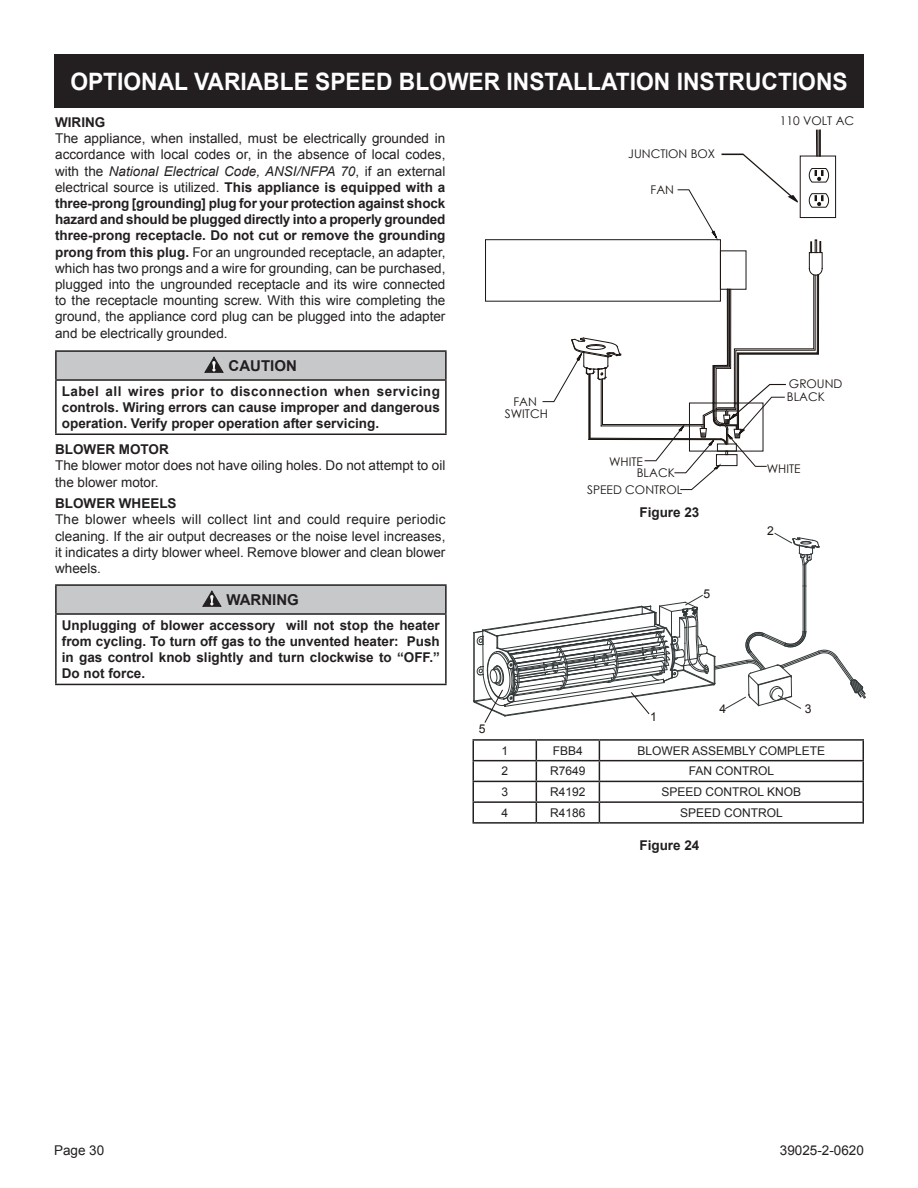
<style>
.page{position:relative;width:918px;height:1188px;background:#fff}
.page>*{position:absolute;margin:0;border:0;box-sizing:border-box;transform-origin:0 0}
.t1{font:700 24px "Arial";color:#fff;scale:.95 1}
.t2{font:700 15px "Arial";color:#231f20}
.t3{font:13.5px/16.2px "Arial";color:#231f20;text-align:justify}
.t4{font:700 13.5px/16.2px "Arial";color:#231f20;text-align:justify}
.t5{font:12.15px "Arial";color:#1c1613}
.t6{font:12px "Arial";color:#231f20}
.t7{font:12px/11.6px "Century Gothic";color:#1c1613;text-align:center}
.s1{font-style:italic}
.s2{font-weight:700}
</style>
<div class="page">
<div style="left:56px;top:351px;width:390px;height:29px;background:#c7c8ca"></div>
<hr style="left:55px;top:350px;width:392px;height:2px;background:#231f20">
<hr style="left:55px;top:352px;width:2px;height:27px;background:#231f20">
<hr style="left:445px;top:352px;width:2px;height:27px;background:#231f20">
<hr style="left:55px;top:379px;width:392px;height:2px;background:#231f20">
<hr style="left:55px;top:381px;width:2px;height:53px;background:#231f20">
<hr style="left:445px;top:381px;width:2px;height:53px;background:#231f20">
<hr style="left:55px;top:434px;width:392px;height:1px;background:#231f20">
<svg style="left:205px;top:357px;width:18px;height:15px"></svg>
<div style="left:56px;top:585px;width:390px;height:29px;background:#c7c8ca"></div>
<hr style="left:55px;top:584px;width:392px;height:2px;background:#231f20">
<hr style="left:55px;top:586px;width:2px;height:27px;background:#231f20">
<hr style="left:445px;top:586px;width:2px;height:27px;background:#231f20">
<hr style="left:55px;top:613px;width:392px;height:2px;background:#231f20">
<hr style="left:55px;top:615px;width:2px;height:69px;background:#231f20">
<hr style="left:445px;top:615px;width:2px;height:69px;background:#231f20">
<hr style="left:55px;top:684px;width:392px;height:1px;background:#231f20">
<svg style="left:203px;top:591px;width:18px;height:15px"></svg>
<div style="left:800px;top:156px;width:36px;height:62px;border:1px solid #1c1613"></div>
<div style="left:720px;top:251px;width:26px;height:38px;border:1px solid #1c1613"></div>
<div style="left:809px;top:252px;width:13px;height:17px;border:1px solid #1c1613"></div>
<svg style="left:811px;top:240px;width:10px;height:13px"></svg>
<svg style="left:677px;top:154px;width:121px;height:91px"></svg>
<svg style="left:816px;top:130px;width:5px;height:26px"></svg>
<svg style="left:542px;top:268px;width:281px;height:222px"></svg>
<svg style="left:808px;top:193px;width:21px;height:15px"></svg>
<svg style="left:809px;top:168px;width:20px;height:15px"></svg>
<hr style="left:803px;top:586px;width:1px;height:46px;background:#323839">
<hr style="left:806px;top:586px;width:1px;height:46px;background:#323839">
<hr style="left:804px;top:586px;width:1px;height:46px;background:#323839">
<svg style="left:775px;top:533px;width:45px;height:53px"></svg>
<svg style="left:474px;top:595px;width:391px;height:128px"></svg>
<hr style="left:472px;top:739px;width:64px;height:2px;background:#231f20">
<svg style="left:472px;top:741px;width:2px;height:19px"></svg>
<hr style="left:536px;top:739px;width:63px;height:2px;background:#231f20">
<hr style="left:599px;top:739px;width:265px;height:2px;background:#231f20">
<svg style="left:862px;top:741px;width:2px;height:19px"></svg>
<hr style="left:472px;top:760px;width:64px;height:1px;background:#231f20">
<hr style="left:472px;top:761px;width:2px;height:20px;background:#231f20">
<hr style="left:536px;top:760px;width:63px;height:1px;background:#231f20">
<hr style="left:599px;top:760px;width:265px;height:1px;background:#231f20">
<hr style="left:862px;top:761px;width:2px;height:20px;background:#231f20">
<hr style="left:472px;top:781px;width:64px;height:1px;background:#231f20">
<hr style="left:536px;top:781px;width:63px;height:1px;background:#231f20">
<hr style="left:599px;top:781px;width:265px;height:1px;background:#231f20">
<hr style="left:472px;top:801px;width:64px;height:2px;background:#231f20">
<svg style="left:472px;top:782px;width:2px;height:40px"></svg>
<hr style="left:536px;top:801px;width:63px;height:2px;background:#231f20">
<svg style="left:536px;top:741px;width:1px;height:81px"></svg>
<hr style="left:599px;top:801px;width:265px;height:2px;background:#231f20">
<svg style="left:599px;top:741px;width:1px;height:81px"></svg>
<svg style="left:862px;top:782px;width:2px;height:40px"></svg>
<hr style="left:472px;top:822px;width:64px;height:2px;background:#231f20">
<hr style="left:536px;top:822px;width:63px;height:2px;background:#231f20">
<hr style="left:599px;top:822px;width:265px;height:2px;background:#231f20">
<div style="left:54px;top:54px;width:810px;height:54px;background:#231f20"></div>
<h1 class="t1" style="left:70px;top:65px;width:820px">OPTIONAL VARIABLE SPEED BLOWER INSTALLATION INSTRUCTIONS</h1>
<p class="t4" style="left:55px;top:115px;width:52px">WIRING</p>
<p class="t3" style="left:55px;top:130px;width:392px">The appliance, when installed, must be electrically grounded in accordance with local codes or, in the absence of local codes, with the <span class="s1">National Electrical Code, ANSI/NFPA 70</span>, if an external electrical source is utilized. <span class="s2">This appliance is equipped with a three-prong [grounding] plug for your protection against shock hazard and should be plugged directly into a properly grounded three-prong receptacle. Do not cut or remove the grounding prong from this plug.</span> For an ungrounded receptacle, an adapter, which has two prongs and a wire for grounding, can be purchased, plugged into the ungrounded receptacle and its wire connected to the receptacle mounting screw. With this wire completing the ground, the appliance cord plug can be plugged into the adapter and be electrically grounded.</p>
<p class="t2" style="left:229px;top:356px;width:70px">CAUTION</p>
<p class="t4" style="left:62px;top:383px;width:380px">Label all wires prior to disconnection when servicing controls. Wiring errors can cause improper and dangerous operation. Verify proper operation after servicing.</p>
<p class="t4" style="left:55px;top:442px;width:115px">BLOWER MOTOR</p>
<p class="t3" style="left:55px;top:458px;width:392px">The blower motor does not have oiling holes. Do not attempt to oil the blower motor.</p>
<p class="t4" style="left:55px;top:496px;width:123px">BLOWER WHEELS</p>
<p class="t3" style="left:55px;top:512px;width:392px">The blower wheels will collect lint and could require periodic cleaning. If the air output decreases or the noise level increases, it indicates a dirty blower wheel. Remove blower and clean blower wheels.</p>
<p class="t2" style="left:226px;top:590px;width:74px">WARNING</p>
<p class="t4" style="left:62px;top:617px;width:380px">Unplugging of blower accessory will not stop the heater from cycling. To turn off gas to the unvented heater: Push in gas control knob slightly and turn clockwise to “OFF.” Do not force.</p>
<p class="t7" style="left:628px;top:148px;width:88px">JUNCTION BOX</p>
<p class="t7" style="left:651px;top:183px;width:25px">FAN</p>
<p class="t7" style="left:780px;top:115px;width:76px">110 VOLT AC</p>
<p class="t7" style="left:505px;top:396px;width:45px">FAN<br>SWITCH</p>
<p class="t7" style="left:609px;top:455px;width:35px">WHITE</p>
<p class="t7" style="left:587px;top:483px;width:97px">SPEED CONTROL</p>
<p class="t7" style="left:637px;top:467px;width:39px">BLACK</p>
<p class="t4" style="left:639px;top:504px;width:62px">Figure 23</p>
<p class="t5" style="left:704px;top:586px;width:8px">5</p>
<p class="t7" style="left:789px;top:378px;width:55px">GROUND</p>
<p class="t7" style="left:787px;top:391px;width:39px">BLACK</p>
<p class="t7" style="left:767px;top:462px;width:35px">WHITE</p>
<p class="t5" style="left:767px;top:523px;width:8px">2</p>
<p class="t5" style="left:479px;top:721px;width:8px">5</p>
<p class="t5" style="left:650px;top:708px;width:8px">1</p>
<p class="t5" style="left:719px;top:701px;width:8px">4</p>
<p class="t5" style="left:805px;top:700px;width:8px">3</p>
<p class="t6" style="left:501px;top:743px;width:8px">1</p>
<p class="t6" style="left:553px;top:743px;width:32px">FBB4</p>
<p class="t6" style="left:638px;top:743px;width:189px">BLOWER ASSEMBLY COMPLETE</p>
<p class="t6" style="left:501px;top:763px;width:8px">2</p>
<p class="t6" style="left:550px;top:763px;width:37px">R7649</p>
<p class="t6" style="left:689px;top:763px;width:87px">FAN CONTROL</p>
<p class="t6" style="left:501px;top:784px;width:8px">3</p>
<p class="t6" style="left:550px;top:784px;width:37px">R4192</p>
<p class="t6" style="left:662px;top:784px;width:141px">SPEED CONTROL KNOB</p>
<p class="t6" style="left:501px;top:805px;width:8px">4</p>
<p class="t6" style="left:550px;top:805px;width:37px">R4186</p>
<p class="t6" style="left:680px;top:805px;width:104px">SPEED CONTROL</p>
<p class="t4" style="left:639px;top:838px;width:62px">Figure 24</p>
<p class="t3" style="left:54px;top:1143px;width:52px">Page 30</p>
<p class="t3" style="left:780px;top:1143px;width:86px">39025-2-0620</p>
</div>
